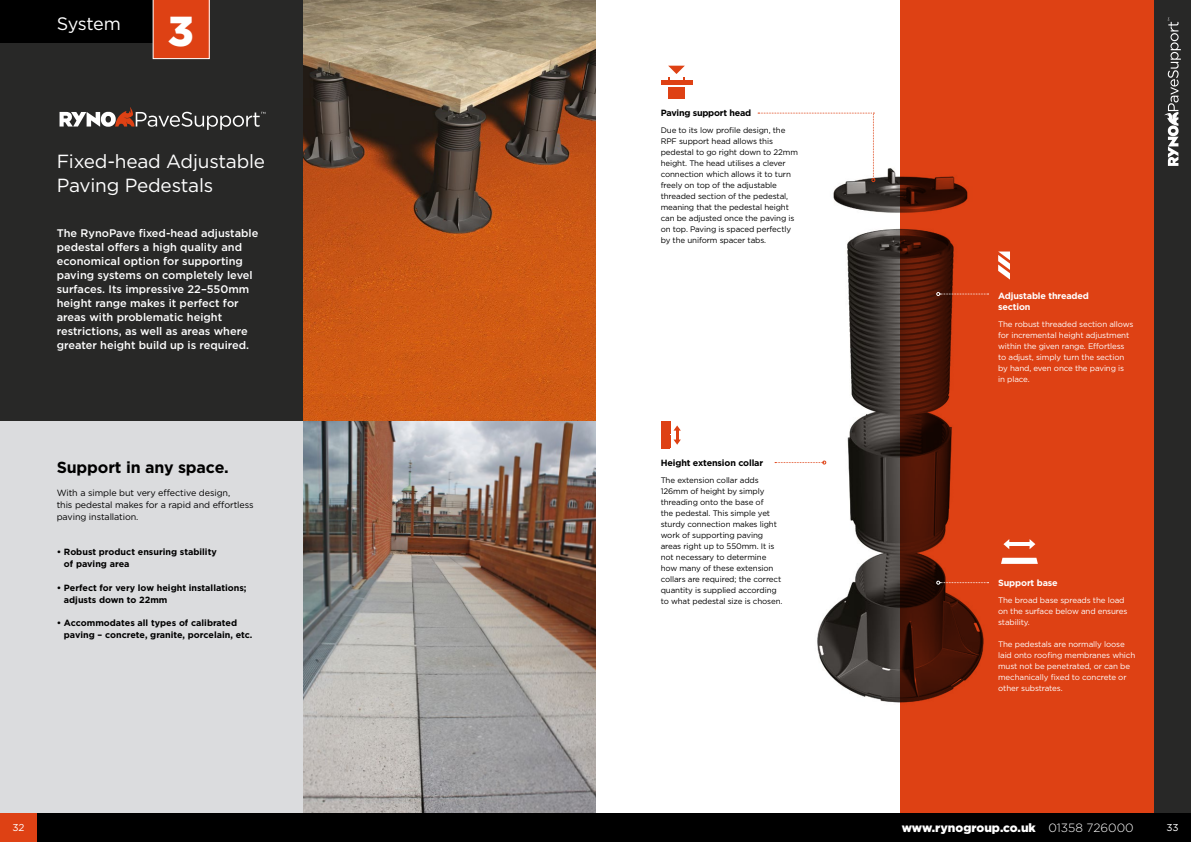
<style>
.page{position:relative;width:1191px;height:842px;background:#fff}
.page>*{position:absolute;margin:0;border:0;box-sizing:border-box;transform-origin:0 0}
.t1{font:900 41.9px "Gotham";color:#fff}
.t2{font:19px/24px "Gotham";letter-spacing:-.01em;color:#fff}
.t3{font:18px "Gotham";letter-spacing:-.025em;color:#fff}
.t4{font:700 16px "Gotham";letter-spacing:-.01em;color:#000}
.t5{font:900 12px "Gotham";color:#fff}
.t6{font:500 11px/14px "Gotham";color:#fff}
.t7{font:10px "Gotham";color:#fff}
.t8{font:700 9px/12px "Gotham";color:#000}
.t9{font:9px/12px "Gotham";letter-spacing:-.01em;color:#000}
.t10{font:700 9px/11px "Gotham";letter-spacing:-.015em;color:#fff}
.t11{font:700 9px "Gotham";letter-spacing:-.025em;color:#000}
.t12{font:8px/11px "Gotham";letter-spacing:-.015em;color:#000}
.t13{font:8px/11px "Gotham";letter-spacing:-.015em;color:#fff}
.s1{font-weight:300}
</style>
<div class="page">
<div style="left:900px;top:0;width:262px;height:842px;background:#de4114"></div>
<div style="left:1154px;top:0;width:37px;height:842px;background:#282827"></div>
<img style="left:774px;top:112px;width:252px;height:591px">
<div style="left:0;top:44px;width:349px;height:377px;background:#282827"></div>
<div style="left:0;top:0;width:153px;height:43px;background:#000"></div>
<div style="left:153px;top:0;width:196px;height:67px;background:#282827"></div>
<div style="left:0;top:421px;width:397px;height:421px;background:#dbdcde"></div>
<img style="left:303px;top:0;width:292px;height:814px">
<div style="left:34px;top:814px;width:1157px;height:28px;background:#000"></div>
<div style="left:0;top:814px;width:37px;height:28px;background:#de4114"></div>
<svg style="left:1001px;top:558px;width:36px;height:6px"></svg>
<hr style="left:1013px;top:542px;width:17px;height:4px;background:#fff">
<svg style="left:1029px;top:539px;width:6px;height:10px"></svg>
<hr style="left:1008px;top:542px;width:17px;height:4px;background:#fff">
<svg style="left:1003px;top:539px;width:6px;height:10px"></svg>
<svg style="left:998px;top:251px;width:12px;height:29px"></svg>
<svg style="left:758px;top:113px;width:117px;height:69px"></svg>
<svg style="left:936px;top:292px;width:52px;height:4px"></svg>
<svg style="left:936px;top:581px;width:52px;height:3px"></svg>
<svg style="left:775px;top:461px;width:51px;height:3px"></svg>
<div style="left:153px;top:0;width:57px;height:59px;background:#de4114"></div>
<div style="left:661px;top:421px;width:9px;height:13px;background:#de4114"></div>
<svg style="left:661px;top:425px;width:20px;height:24px"></svg>
<div style="left:661px;top:80px;width:31px;height:5px;background:#de4114"></div>
<div style="left:668px;top:87px;width:17px;height:12px;background:#de4114"></div>
<svg style="left:668px;top:66px;width:17px;height:14px"></svg>
<svg style="left:1164px;top:18px;width:16px;height:148px"></svg>
<svg style="left:60px;top:107px;width:205px;height:23px"></svg>
<h3 class="t3" style="left:57px;top:12px;width:66px">System</h3>
<h1 class="t1" style="left:168px;top:2px;width:28px">3</h1>
<h2 class="t2" style="left:57px;top:149px;width:210px">Fixed-head Adjustable<br>Paving Pedestals</h2>
<p class="t6" style="left:57px;top:226px;width:203px">The RynoPave fixed-head adjustable pedestal offers a high quality and economical option for supporting paving systems on completely level surfaces. Its impressive 22–550mm height range makes it perfect for areas with problematic height restrictions, as well as areas where greater height build up is required.</p>
<h3 class="t4" style="left:57px;top:456px;width:173px">Support in any space.</h3>
<p class="t9" style="left:57px;top:486px;width:198px">With a simple but very effective design,<br>this pedestal makes for a rapid and effortless paving installation.</p>
<p class="t8" style="left:64px;top:546px;width:154px;text-indent:-7px">• Robust product ensuring stability of paving area</p>
<p class="t8" style="left:64px;top:581px;width:184px;text-indent:-7px">• Perfect for very low height installations; adjusts down to 22mm</p>
<p class="t8" style="left:64px;top:617px;width:190px;text-indent:-7px">• Accommodates all types of calibrated paving – concrete, granite, porcelain, etc.</p>
<p class="t11" style="left:660px;top:107px;width:92px">Paving support head</p>
<p class="t12" style="left:660px;top:124px;width:139px">Due to its low profile design, the<br>RPF support head allows this pedestal to go right down to 22mm height. The head utilises a clever connection which allows it to turn freely on top of the adjustable threaded section of the pedestal, meaning that the pedestal height can be adjusted once the paving is on top. Paving is spaced perfectly by the uniform spacer tabs.</p>
<p class="t8" style="left:660px;top:457px;width:104px">Height extension collar</p>
<p class="t12" style="left:660px;top:475px;width:123px">The extension collar adds<br>126mm of height by simply threading onto the base of<br>the pedestal. This simple yet sturdy connection makes light work of supporting paving areas right up to 550mm. It is not necessary to determine how many of these extension collars are required; the correct quantity is supplied according to what pedestal size is chosen.</p>
<p class="t10" style="left:998px;top:291px;width:92px">Adjustable threaded section</p>
<p class="t13" style="left:998px;top:318px;width:137px">The robust threaded section allows for incremental height adjustment within the given range. Effortless to adjust, simply turn the section by hand, even once the paving is<br>in place.</p>
<p class="t10" style="left:998px;top:577px;width:61px">Support base</p>
<p class="t13" style="left:998px;top:594px;width:131px">The broad base spreads the load on the surface below and ensures stability.</p>
<p class="t13" style="left:998px;top:638px;width:139px">The pedestals are normally loose laid onto roofing membranes which must not be penetrated, or can be mechanically fixed to concrete or other substrates.</p>
<h3 class="t5" style="left:901px;top:819px;width:233px">www.rynogroup.co.uk <span class="s1">01358 726000</span></h3>
<p class="t7" style="left:12px;top:821px;width:14px">32</p>
<p class="t7" style="left:1166px;top:821px;width:14px">33</p>
</div>
